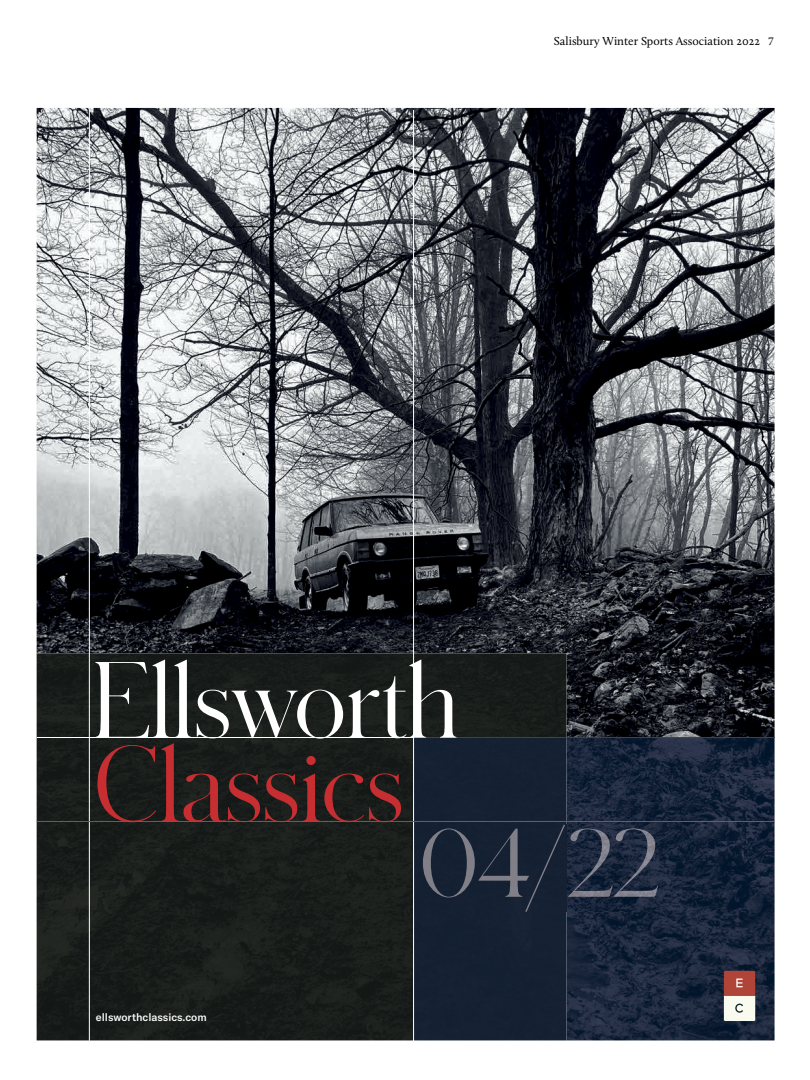
<style>
.page{position:relative;width:810px;height:1080px;background:#fff}
.page>*{position:absolute;margin:0;border:0;box-sizing:border-box;transform-origin:0 0}
.t1{font:300 100.9px "Schnyder L";color:#fff}
.t2{font:300 100.9px "Schnyder L";color:#c62e32}
.t3{font:12px "Calluna";color:#000}
.t4{font:500 10.8px "GT America";color:#fff}
.s1{font-family:"Minion Pro"}
</style>
<div class="page">
<img style="left:37px;top:108px;width:738px;height:629px">
<div style="left:37px;top:653px;width:529px;height:387px;background:#191d1b"></div>
<hr style="left:89px;top:108px;width:1px;height:933px;background:#fff">
<hr style="left:37px;top:737px;width:738px;height:1px;background:#fff">
<img style="left:414px;top:738px;width:361px;height:302px">
<hr style="left:413px;top:110px;width:1px;height:933px;background:#fff">
<hr style="left:37px;top:821px;width:738px;height:1px;background:#b04334">
<img style="left:566px;top:825px;width:92px;height:87px">
<img style="left:423px;top:825px;width:143px;height:87px">
<svg style="left:724px;top:971px;width:31px;height:50px"></svg>
<p class="t3" style="left:554px;top:34px;width:222px">Salisbury Winter Sports Association 2022 <span class="s1">7</span></p>
<h1 class="t1" style="left:94px;top:633px;width:367px">Ellsworth</h1>
<h1 class="t2" style="left:94px;top:717px;width:312px">Classics</h1>
<p class="t4" style="left:96px;top:1011px;width:112px">ellsworthclassics.com</p>
</div>
